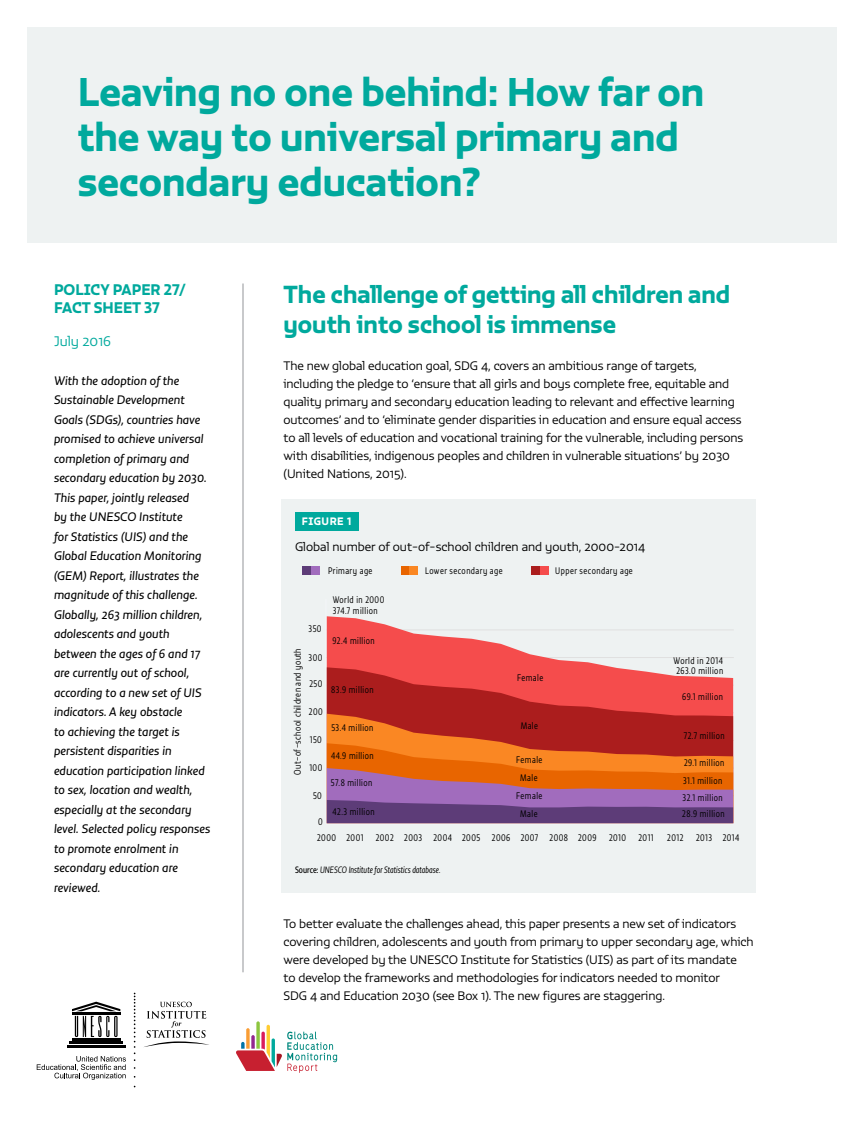
<style>
.page{position:relative;width:864px;height:1134px;background:#fff}
.page>*{position:absolute;margin:0;border:0;box-sizing:border-box;transform-origin:0 0}
.t1{font:39px/45px "Vita Std Bld";color:#00a99d}
.t2{font:24px/30px "Vita Std Bld";color:#00a99d}
.t3{font:15px/18px "Vita Std Bld";color:#00a99d}
.t4{font:300 13.5px "Vita Std";color:#00a99d}
.t5{font:300 12px/18px "Vita Std";letter-spacing:-.005em;color:#000}
.t6{font:italic 12px/19.5px "Vita Std";color:#000}
.t7{font:10.5px "Vita Std Bld";letter-spacing:.05em;color:#fff}
.t8{font:300 9.3px/18.3px "Vita Cond Std";letter-spacing:.05em;color:#000;text-align:center}
.t9{font:italic 300 9px "Vita Cond Std";color:#000}
.s1{font-weight:400;font-style:normal}
</style>
<div class="page">
<div style="left:27px;top:27px;width:810px;height:216px;background:#eef2f2"></div>
<div style="left:282px;top:499px;width:474px;height:393px;background:#eef2f2"></div>
<div style="left:295px;top:513px;width:64px;height:18px;background:#00a99d"></div>
<hr style="left:326px;top:630px;width:408px;height:1px;background:#e0e0e0">
<hr style="left:326px;top:657px;width:408px;height:1px;background:#e0e0e0">
<hr style="left:326px;top:685px;width:408px;height:1px;background:#e0e0e0">
<hr style="left:326px;top:713px;width:408px;height:1px;background:#e0e0e0">
<hr style="left:326px;top:740px;width:408px;height:1px;background:#e0e0e0">
<hr style="left:326px;top:768px;width:408px;height:1px;background:#e0e0e0">
<hr style="left:326px;top:795px;width:408px;height:1px;background:#e0e0e0">
<hr style="left:326px;top:823px;width:408px;height:1px;background:#e0e0e0">
<svg style="left:327px;top:616px;width:406px;height:51px"></svg>
<svg style="left:327px;top:667px;width:406px;height:47px;background:#d94141"></svg>
<svg style="left:327px;top:714px;width:406px;height:29px;background:#bb331e"></svg>
<svg style="left:327px;top:743px;width:406px;height:80px;background:#b55f56"></svg>
<hr style="left:326px;top:599px;width:1px;height:225px;background:#f4f6f9">
<hr style="left:326px;top:824px;width:408px;height:1px;background:#f4f6f9">
<div style="left:302px;top:566px;width:9px;height:9px;background:#5d3c78"></div>
<div style="left:401px;top:566px;width:9px;height:9px;background:#e86500"></div>
<div style="left:531px;top:566px;width:9px;height:9px;background:#ab1d1d"></div>
<div style="left:311px;top:566px;width:9px;height:9px;background:#a16cbd"></div>
<div style="left:410px;top:566px;width:8px;height:9px;background:#fa8723"></div>
<div style="left:540px;top:566px;width:9px;height:9px;background:#f54c4c"></div>
<hr style="left:243px;top:283px;width:1px;height:689px;background:#939598">
<svg style="left:134px;top:993px;width:1px;height:68px"></svg>
<hr style="left:72px;top:1038px;width:48px;height:2px;background:#000">
<hr style="left:69px;top:1042px;width:54px;height:2px;background:#000">
<hr style="left:67px;top:1045px;width:59px;height:2px;background:#000">
<svg style="left:72px;top:1002px;width:48px;height:35px"></svg>
<svg style="left:37px;top:1056px;width:89px;height:24px"></svg>
<svg style="left:144px;top:1002px;width:65px;height:45px"></svg>
<svg style="left:236px;top:1021px;width:101px;height:52px"></svg>
<h1 class="t1" style="left:78px;top:68px;width:628px">Leaving no one behind: How far on the way to universal primary and secondary education?</h1>
<p class="t3" style="left:54px;top:281px;width:134px">POLICY PAPER 27/<br>FACT SHEET 37</p>
<p class="t4" style="left:54px;top:332px;width:59px">July 2016</p>
<p class="t6" style="left:54px;top:371px;width:158px">With the adoption of the<br>Sustainable Development<br>Goals (SDGs), countries have promised to achieve universal completion of primary and secondary education by 2030.<br>This paper, jointly released<br>by the UNESCO Institute<br>for Statistics (UIS) and the<br>Global Education Monitoring (GEM) Report, illustrates the magnitude of this challenge.<br>Globally, 263 million children, adolescents and youth between the ages of 6 and 17 are currently out of school, according to a new set of UIS indicators. A key obstacle<br>to achieving the target is persistent disparities in education participation linked to sex, location and wealth, especially at the secondary level. Selected policy responses to promote enrolment in secondary education are reviewed.</p>
<h2 class="t2" style="left:284px;top:278px;width:448px">The challenge of getting all children and youth into school is immense</h2>
<p class="t5" style="left:284px;top:357px;width:461px">The new global education goal, SDG 4, covers an ambitious range of targets, including the pledge to ‘ensure that all girls and boys complete free, equitable and quality primary and secondary education leading to relevant and effective learning outcomes’ and to ‘eliminate gender disparities in education and ensure equal access to all levels of education and vocational training for the vulnerable, including persons with disabilities, indigenous peoples and children in vulnerable situations’ by 2030 (United Nations, 2015).</p>
<p class="t7" style="left:302px;top:515px;width:51px">FIGURE 1</p>
<p class="t5" style="left:295px;top:537px;width:352px">Global number of out−of−school children and youth, 2000−2014</p>
<p class="t8" style="left:328px;top:561px;width:46px">Primary age</p>
<p class="t8" style="left:425px;top:561px;width:79px">Lower secondary age</p>
<p class="t8" style="left:555px;top:561px;width:79px">Upper secondary age</p>
<p class="t8" style="left:333px;top:601px;width:47px">374.7 million</p>
<p class="t8" style="left:333px;top:590px;width:53px">World in 2000</p>
<p class="t8" style="left:309px;top:619px;width:14px">350</p>
<p class="t8" style="left:288px;top:775px;width:128px;rotate:-90deg">Out−of−school children and youth</p>
<p class="t8" style="left:309px;top:648px;width:15px">300</p>
<p class="t8" style="left:309px;top:675px;width:15px">250</p>
<p class="t8" style="left:309px;top:702px;width:15px">200</p>
<p class="t8" style="left:310px;top:730px;width:14px">150</p>
<p class="t8" style="left:309px;top:758px;width:14px">100</p>
<p class="t8" style="left:313px;top:787px;width:10px">50</p>
<p class="t8" style="left:318px;top:813px;width:6px">0</p>
<p class="t8" style="left:332px;top:631px;width:44px">92.4 million</p>
<p class="t8" style="left:331px;top:680px;width:44px">83.9 million</p>
<p class="t8" style="left:331px;top:719px;width:44px">53.4 million</p>
<p class="t8" style="left:331px;top:746px;width:44px">44.9 million</p>
<p class="t8" style="left:331px;top:774px;width:43px">57.8 million</p>
<p class="t8" style="left:333px;top:802px;width:43px">42.3 million</p>
<p class="t8" style="left:517px;top:668px;width:28px">Female</p>
<p class="t8" style="left:521px;top:716px;width:19px">Male</p>
<p class="t8" style="left:516px;top:750px;width:28px">Female<br>Male<br>Female<br>Male</p>
<p class="t8" style="left:673px;top:656px;width:51px;line-height:9.8px">World in 2014<br>263.0 million</p>
<p class="t8" style="left:682px;top:687px;width:42px">69.1 million</p>
<p class="t8" style="left:684px;top:727px;width:42px">72.7 million</p>
<p class="t8" style="left:683px;top:754px;width:43px;line-height:17.7px;text-align:left">29.1 million<br>31.1 million<br>32.1 million</p>
<p class="t8" style="left:682px;top:805px;width:44px">28.9 million</p>
<p class="t8" style="left:317px;top:828px;width:48px">2000 2001</p>
<p class="t8" style="left:376px;top:828px;width:106px">2002 2003 2004 2005</p>
<p class="t8" style="left:492px;top:828px;width:106px">2006 2007 2008 2009</p>
<p class="t8" style="left:609px;top:828px;width:19px">2010</p>
<p class="t8" style="left:638px;top:828px;width:17px">2011</p>
<p class="t8" style="left:667px;top:828px;width:18px">2012</p>
<p class="t8" style="left:696px;top:828px;width:45px">2013 2014</p>
<p class="t9" style="left:295px;top:865px;width:147px"><span class="s1">Source:</span> UNESCO Institute for Statistics database.</p>
<p class="t5" style="left:284px;top:915px;width:472px">To better evaluate the challenges ahead, this paper presents a new set of indicators covering children, adolescents and youth from primary to upper secondary age, which were developed by the UNESCO Institute for Statistics (UIS) as part of its mandate<br>to develop the frameworks and methodologies for indicators needed to monitor<br>SDG 4 and Education 2030 (see Box 1). The new figures are staggering.</p>
</div>
